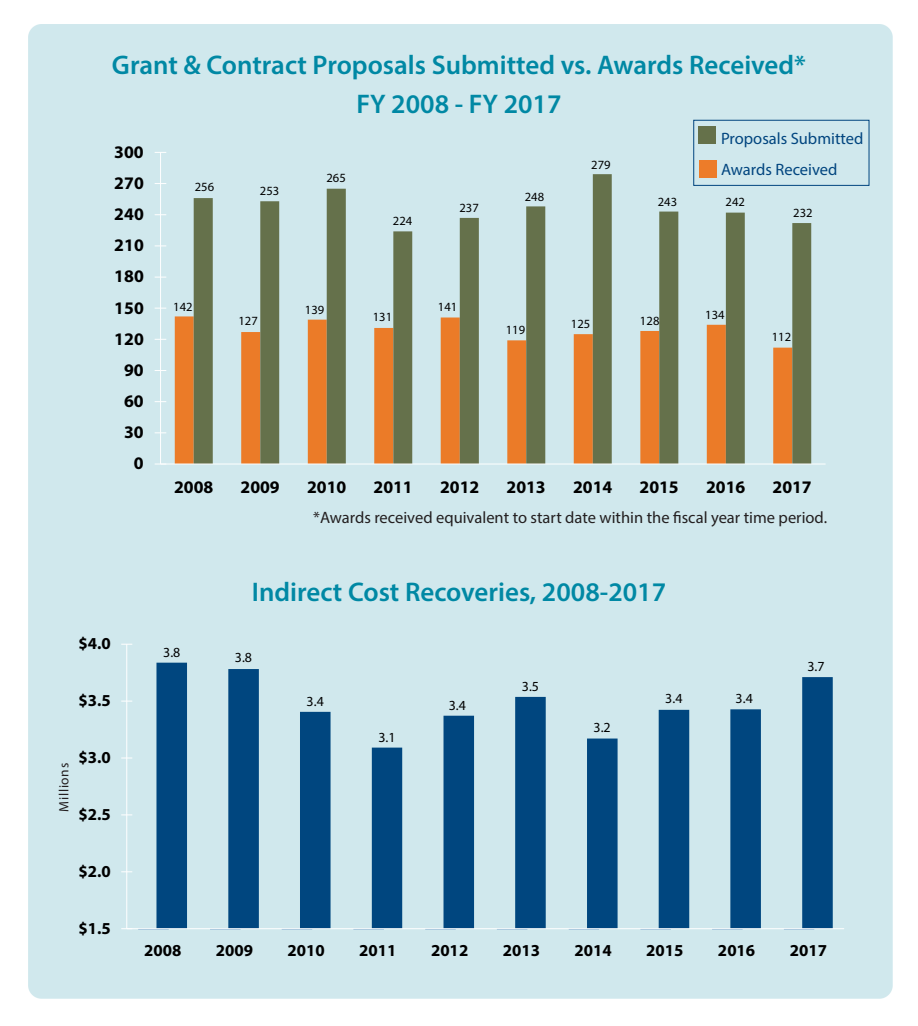
<style>
.page{position:relative;width:918px;height:1026px;background:#fff}
.page>*{position:absolute;margin:0;border:0;box-sizing:border-box;transform-origin:0 0}
.Subhead_1_-_Teal{font:600 27px "Myriad Pro";color:#0088a4}
.t1{font:700 17.7px "Myriad Pro";color:#000}
.t2{font:700 16.8px "Myriad Pro";letter-spacing:.005em;color:#000}
.Body_Text_-_no_inden{font:16.5px "Myriad Pro";color:#231f20}
.Body_Text{font:16.5px "Myriad Pro";color:#01457f}
.t3{font:13.95px "Myriad Pro";color:#000}
.Y_axis_label{font:13.5px "Myriad Pro";letter-spacing:.05em;color:#231f20}
.t4{font:12.6px "Myriad Pro";letter-spacing:.005em;color:#000}
</style>
<div class="page">
<div style="left:28px;top:25px;width:865px;height:974px;background:#d0e8ed"></div>
<div style="left:693px;top:120px;width:176px;height:66px;border:1px solid #01457f"></div>
<div style="left:698px;top:126px;width:18px;height:18px;background:#65714a"></div>
<div style="left:699px;top:160px;width:18px;height:18px;background:#ed7c29"></div>
<div style="left:175px;top:316px;width:19px;height:148px;background:#eb7b28"></div>
<svg style="left:194px;top:174px;width:617px;height:290px;background:#b6baa9"></svg>
<hr style="left:160px;top:152px;width:1px;height:312px;background:#fff">
<hr style="left:161px;top:464px;width:665px;height:1px;background:#fff">
<hr style="left:784px;top:929px;width:30px;height:1px;background:#699ac5">
<hr style="left:712px;top:929px;width:31px;height:1px;background:#699ac5">
<hr style="left:640px;top:929px;width:31px;height:1px;background:#699ac5">
<hr style="left:569px;top:929px;width:30px;height:1px;background:#699ac5">
<hr style="left:497px;top:929px;width:30px;height:1px;background:#699ac5">
<hr style="left:425px;top:929px;width:31px;height:1px;background:#699ac5">
<hr style="left:353px;top:929px;width:31px;height:1px;background:#699ac5">
<hr style="left:282px;top:929px;width:30px;height:1px;background:#699ac5">
<hr style="left:210px;top:929px;width:31px;height:1px;background:#699ac5">
<hr style="left:138px;top:929px;width:31px;height:1px;background:#699ac5">
<svg style="left:156px;top:663px;width:677px;height:265px;background:#80aac3"></svg>
<hr style="left:126px;top:644px;width:1px;height:285px;background:#fff">
<hr style="left:127px;top:928px;width:717px;height:1px;background:#fff">
<p class="Subhead_1_-_Teal" style="left:112px;top:48px;width:696px">Grant &amp; Contract Proposals Submitted vs. Awards Received*</p>
<p class="Subhead_1_-_Teal" style="left:356px;top:87px;width:207px">FY 2008 - FY 2017</p>
<p class="t1" style="left:114px;top:140px;width:31px">300</p>
<p class="t1" style="left:114px;top:172px;width:31px">270</p>
<p class="t1" style="left:114px;top:203px;width:31px">240</p>
<p class="t1" style="left:114px;top:234px;width:31px">210</p>
<p class="t1" style="left:114px;top:265px;width:31px">180</p>
<p class="t1" style="left:114px;top:296px;width:31px">150</p>
<p class="t1" style="left:114px;top:327px;width:31px">120</p>
<p class="t1" style="left:124px;top:358px;width:21px">90</p>
<p class="t1" style="left:124px;top:390px;width:21px">60</p>
<p class="t1" style="left:124px;top:421px;width:21px">30</p>
<p class="t1" style="left:134px;top:452px;width:11px">0</p>
<p class="t4" style="left:195px;top:179px;width:21px">256</p>
<p class="t4" style="left:260px;top:183px;width:21px">253</p>
<p class="t4" style="left:326px;top:170px;width:21px">265</p>
<p class="t4" style="left:393px;top:213px;width:21px">224</p>
<p class="t4" style="left:459px;top:200px;width:21px">237</p>
<p class="t4" style="left:525px;top:189px;width:21px">248</p>
<p class="t4" style="left:591px;top:157px;width:21px">279</p>
<p class="Body_Text" style="left:721px;top:129px;width:144px">Proposals Submitted</p>
<p class="Body_Text" style="left:721px;top:159px;width:118px">Awards Received</p>
<p class="t4" style="left:658px;top:194px;width:21px">243</p>
<p class="t4" style="left:726px;top:194px;width:21px">242</p>
<p class="t4" style="left:793px;top:205px;width:21px">232</p>
<p class="t4" style="left:173px;top:299px;width:21px">142</p>
<p class="t4" style="left:238px;top:313px;width:21px">127</p>
<p class="t4" style="left:305px;top:302px;width:21px">139</p>
<p class="t4" style="left:373px;top:309px;width:21px">131</p>
<p class="t4" style="left:438px;top:299px;width:21px">141</p>
<p class="t4" style="left:506px;top:322px;width:21px">119</p>
<p class="t4" style="left:571px;top:316px;width:21px">125</p>
<p class="t4" style="left:640px;top:313px;width:21px">128</p>
<p class="t4" style="left:705px;top:307px;width:21px">134</p>
<p class="t4" style="left:772px;top:329px;width:21px">112</p>
<p class="t1" style="left:174px;top:476px;width:41px">2008</p>
<p class="t1" style="left:241px;top:476px;width:41px">2009</p>
<p class="t1" style="left:307px;top:476px;width:41px">2010</p>
<p class="t1" style="left:374px;top:476px;width:41px">2011</p>
<p class="t1" style="left:440px;top:476px;width:41px">2012</p>
<p class="t1" style="left:507px;top:476px;width:41px">2013</p>
<p class="t1" style="left:573px;top:476px;width:41px">2014</p>
<p class="t1" style="left:640px;top:476px;width:41px">2015</p>
<p class="t1" style="left:706px;top:476px;width:41px">2016</p>
<p class="t1" style="left:773px;top:476px;width:41px">2017</p>
<p class="Body_Text_-_no_inden" style="left:313px;top:508px;width:516px">*Awards received equivalent to start date within the fiscal year time period.</p>
<p class="t2" style="left:79px;top:633px;width:34px">$4.0</p>
<p class="t2" style="left:79px;top:690px;width:34px">$3.5</p>
<p class="Y_axis_label" style="left:56px;top:812px;width:50px;rotate:-90deg">Millions</p>
<p class="t2" style="left:79px;top:747px;width:34px">$3.0</p>
<p class="t2" style="left:79px;top:803px;width:34px">$2.5</p>
<p class="t2" style="left:79px;top:860px;width:34px">$2.0</p>
<p class="t2" style="left:79px;top:917px;width:34px">$1.5</p>
<p class="t3" style="left:163px;top:643px;width:19px">3.8</p>
<p class="Subhead_1_-_Teal" style="left:252px;top:575px;width:416px">Indirect Cost Recoveries, 2008-2017</p>
<p class="t3" style="left:235px;top:648px;width:19px">3.8</p>
<p class="t3" style="left:307px;top:692px;width:19px">3.4</p>
<p class="t3" style="left:378px;top:728px;width:19px">3.1</p>
<p class="t3" style="left:449px;top:696px;width:19px">3.4</p>
<p class="t3" style="left:522px;top:678px;width:19px">3.5</p>
<p class="t3" style="left:594px;top:719px;width:19px">3.2</p>
<p class="t3" style="left:665px;top:689px;width:19px">3.4</p>
<p class="t3" style="left:736px;top:690px;width:19px">3.4</p>
<p class="t3" style="left:807px;top:658px;width:19px">3.7</p>
<p class="t2" style="left:144px;top:940px;width:39px">2008</p>
<p class="t2" style="left:216px;top:940px;width:39px">2009</p>
<p class="t2" style="left:288px;top:940px;width:39px">2010</p>
<p class="t2" style="left:359px;top:940px;width:39px">2011</p>
<p class="t2" style="left:431px;top:940px;width:39px">2012</p>
<p class="t2" style="left:503px;top:940px;width:39px">2013</p>
<p class="t2" style="left:574px;top:940px;width:39px">2014</p>
<p class="t2" style="left:646px;top:940px;width:39px">2015</p>
<p class="t2" style="left:718px;top:940px;width:39px">2016</p>
<p class="t2" style="left:790px;top:940px;width:39px">2017</p>
</div>
